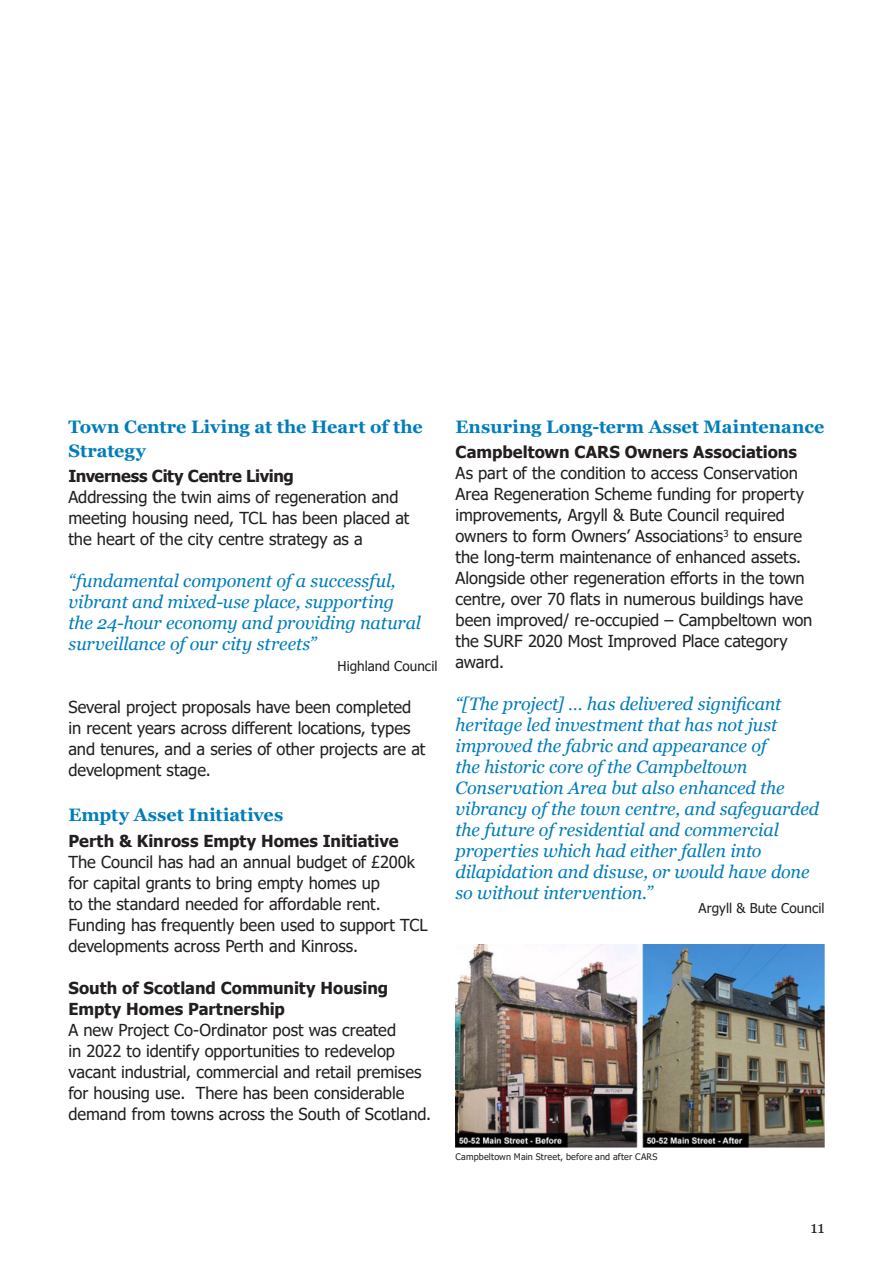
<style>
.page{position:relative;width:893px;height:1263px;background:#fff}
.page>*{position:absolute;margin:0;border:0;box-sizing:border-box;transform-origin:0 0}
.Body_copy{font:italic 18px/21px "Georgia";letter-spacing:-.01em;color:#007dbb}
.Sub_heading{font:700 18px/24px "Georgia";color:#007dbb}
.Body_copy-2{font:16.5px/21px "Tahoma";letter-spacing:-.005em;color:#231f20}
.Body_copy-3{font:700 16.5px/21px "Tahoma";letter-spacing:-.005em;color:#231f20}
.t1{font:16.5px "Georgia";color:#231f20}
.Body_copy-4{font:13.5px "Tahoma";letter-spacing:.005em;color:#231f20}
.t2{font:9px "Tahoma";letter-spacing:.02em;color:#231f20}
.s1{font-weight:700}
</style>
<div class="page">
<img style="left:455px;top:944px;width:369px;height:204px">
<p class="Sub_heading" style="left:68px;top:415px;width:356px">Town Centre Living at the Heart of the<br>Strategy</p>
<p class="Body_copy-3" style="left:68px;top:466px;width:227px">Inverness City Centre Living</p>
<p class="Body_copy-2" style="left:68px;top:488px;width:342px">Addressing the twin aims of regeneration and meeting housing need, TCL has been placed at the heart of the city centre strategy as a</p>
<p class="Body_copy" style="left:68px;top:571px;width:354px">“fundamental component of a successful, vibrant and mixed-use place, supporting the 24-hour economy and providing natural surveillance of our city streets”</p>
<p class="Body_copy-4" style="left:338px;top:657px;width:101px">Highland Council</p>
<p class="Body_copy-2" style="left:68px;top:698px;width:358px">Several project proposals have been completed in recent years across different locations, types and tenures, and a series of other projects are at development stage.</p>
<p class="Sub_heading" style="left:68px;top:803px;width:216px">Empty Asset Initiatives</p>
<p class="Body_copy-2" style="left:68px;top:831px;width:361px"><span class="s1">Perth &amp; Kinross Empty Homes Initiative </span>The Council has had an annual budget of £200k for capital grants to bring empty homes up<br>to the standard needed for affordable rent.<br>Funding has frequently been used to support TCL developments across Perth and Kinross.</p>
<p class="Body_copy-3" style="left:68px;top:978px;width:321px">South of Scotland Community Housing<br>Empty Homes Partnership</p>
<p class="Body_copy-2" style="left:68px;top:1020px;width:364px">A new Project Co-Ordinator post was created<br>in 2022 to identify opportunities to redevelop vacant industrial, commercial and retail premises for housing use. There has been considerable demand from towns across the South of Scotland.</p>
<p class="Sub_heading" style="left:455px;top:415px;width:370px">Ensuring Long-term Asset Maintenance</p>
<p class="Body_copy-2" style="left:455px;top:443px;width:358px"><span class="s1">Campbeltown CARS Owners Associations </span>As part of the condition to access Conservation Area Regeneration Scheme funding for property improvements, Argyll &amp; Bute Council required owners to form Owners’ Associations<sup>3</sup> to ensure the long-term maintenance of enhanced assets.<br>Alongside other regeneration efforts in the town centre, over 70 flats in numerous buildings have been improved/ re-occupied – Campbeltown won the SURF 2020 Most Improved Place category award.</p>
<p class="Body_copy" style="left:455px;top:694px;width:365px">“[The project] … has delivered significant heritage led investment that has not just improved the fabric and appearance of<br>the historic core of the Campbeltown Conservation Area but also enhanced the vibrancy of the town centre, and safeguarded the future of residential and commercial properties which had either fallen into dilapidation and disuse, or would have done so without intervention.”</p>
<p class="Body_copy-4" style="left:699px;top:899px;width:127px">Argyll &amp; Bute Council</p>
<p class="t2" style="left:455px;top:1151px;width:204px">Campbeltown Main Street, before and after CARS</p>
<p class="t1" style="left:810px;top:1217px;width:16px">11</p>
</div>
